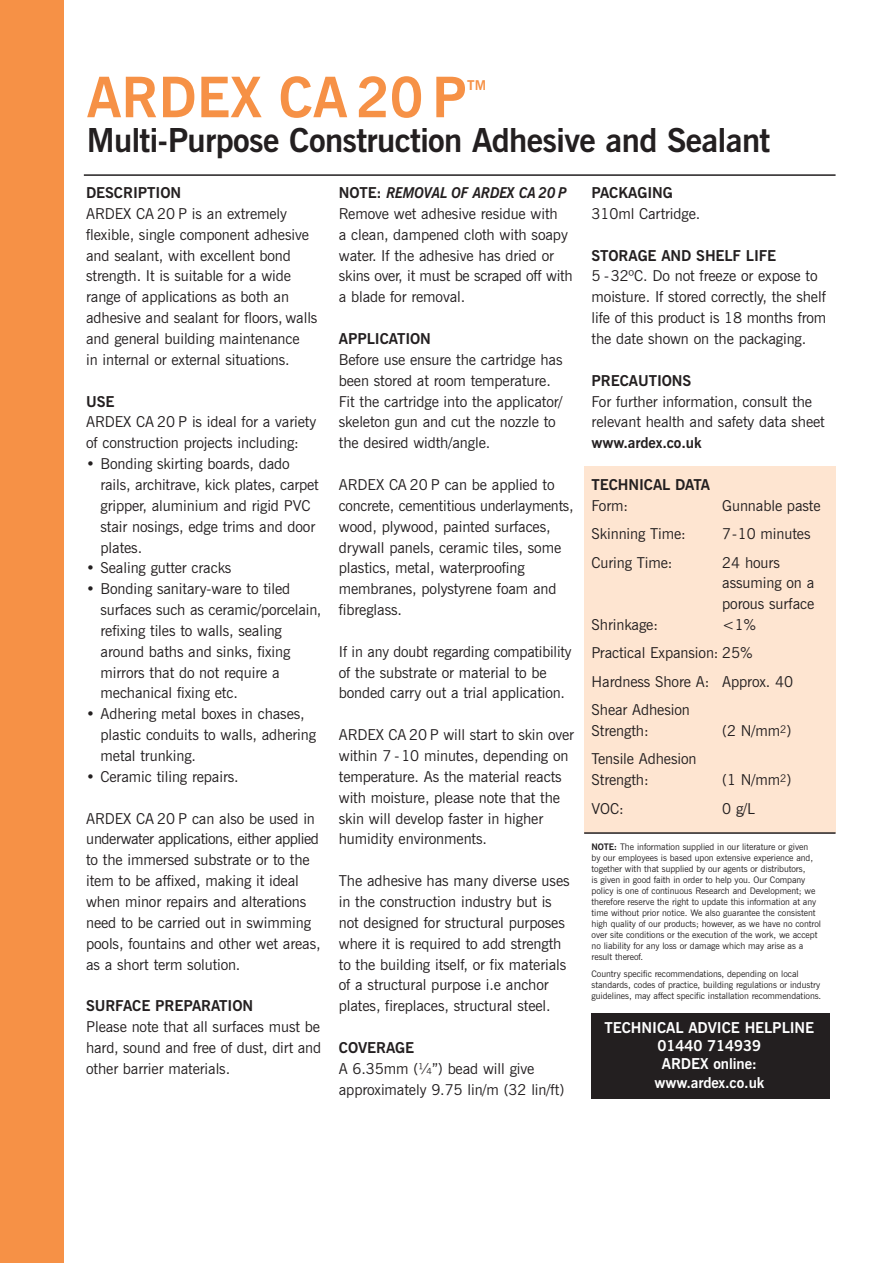
<style>
.page{position:relative;width:893px;height:1263px;background:#fff}
.page>*{position:absolute;margin:0;border:0;box-sizing:border-box;transform-origin:0 0}
.t1{font:700 55.65px "News Gothic BT";color:#f69146}
.t2{font:700 33px "News Gothic BT";letter-spacing:-.02em;color:#231f20}
.t3{font:15px/20.9px "News Gothic BT";letter-spacing:-.005em;color:#231f20}
.t4{font:700 15px "News Gothic BT";letter-spacing:-.005em;color:#231f20}
.t5{font:700 15px/18.5px "News Gothic BT";letter-spacing:-.005em;color:#fff;text-align:center}
.t6{font:700 13.5px "News Gothic BT";color:#f69146}
.t7{font:9px/10.9px "News Gothic BT";letter-spacing:-.005em;color:#231f20}
.s1{font-weight:700}
.s2{font-weight:700;font-style:italic}
</style>
<div class="page">
<div style="left:591px;top:1013px;width:239px;height:86px;background:#231f20"></div>
<div style="left:584px;top:467px;width:251px;height:366px;background:#fee5d1"></div>
<div style="left:0;top:0;width:64px;height:1263px;background:#f69146"></div>
<hr style="left:84px;top:174px;width:752px;height:2px;background:#231f20">
<hr style="left:584px;top:832px;width:252px;height:2px;background:#231f20">
<h1 class="t1" style="left:87px;top:77px;width:382px">ARDEX CA 20 P</h1>
<p class="t6" style="left:467px;top:80px;width:20px">TM</p>
<h2 class="t2" style="left:87px;top:128px;width:685px">Multi-Purpose Construction Adhesive and Sealant</h2>
<p class="t4" style="left:86px;top:187px;width:97px">DESCRIPTION</p>
<p class="t3" style="left:86px;top:204px;width:233px">ARDEX CA 20 P is an extremely flexible, single component adhesive and sealant, with excellent bond strength. It is suitable for a wide range of applications as both an adhesive and sealant for floors, walls and general building maintenance<br>in internal or external situations.</p>
<p class="t4" style="left:86px;top:396px;width:30px">USE</p>
<p class="t3" style="left:86px;top:413px;width:232px">ARDEX CA 20 P is ideal for a variety of construction projects including:</p>
<p class="t3" style="left:101px;top:455px;width:220px;text-indent:-14px">• Bonding skirting boards, dado rails, architrave, kick plates, carpet gripper, aluminium and rigid PVC stair nosings, edge trims and door plates.</p>
<p class="t3" style="left:86px;top:559px;width:147px">• Sealing gutter cracks</p>
<p class="t3" style="left:101px;top:580px;width:222px;text-indent:-14px">• Bonding sanitary-ware to tiled surfaces such as ceramic/porcelain, refixing tiles to walls, sealing around baths and sinks, fixing mirrors that do not require a mechanical fixing etc.</p>
<p class="t3" style="left:101px;top:705px;width:217px;text-indent:-14px">• Adhering metal boxes in chases, plastic conduits to walls, adhering metal trunking.</p>
<p class="t3" style="left:86px;top:767px;width:154px">• Ceramic tiling repairs.</p>
<p class="t3" style="left:86px;top:809px;width:236px">ARDEX CA 20 P can also be used in underwater applications, either applied to the immersed substrate or to the item to be affixed, making it ideal when minor repairs and alterations need to be carried out in swimming pools, fountains and other wet areas, as a short term solution.</p>
<p class="t4" style="left:86px;top:1000px;width:169px">SURFACE PREPARATION</p>
<p class="t3" style="left:86px;top:1018px;width:237px;text-align:justify">Please note that all surfaces must be hard, sound and free of dust, dirt and other barrier materials.</p>
<p class="t3" style="left:339px;top:184px;width:235px"><span class="s1">NOTE:</span> <span class="s2">REMOVAL OF ARDEX CA 20 P<br></span>Remove wet adhesive residue with<br>a clean, dampened cloth with soapy water. If the adhesive has dried or skins over, it must be scraped off with a blade for removal.</p>
<p class="t4" style="left:339px;top:333px;width:94px">APPLICATION</p>
<p class="t3" style="left:339px;top:350px;width:225px">Before use ensure the cartridge has been stored at room temperature.<br>Fit the cartridge into the applicator/ skeleton gun and cut the nozzle to the desired width/angle.</p>
<p class="t3" style="left:339px;top:475px;width:236px">ARDEX CA 20 P can be applied to concrete, cementitious underlayments, wood, plywood, painted surfaces, drywall panels, ceramic tiles, some plastics, metal, waterproofing membranes, polystyrene foam and fibreglass.</p>
<p class="t3" style="left:339px;top:642px;width:234px">If in any doubt regarding compatibility of the substrate or material to be bonded carry out a trial application.</p>
<p class="t3" style="left:339px;top:726px;width:237px">ARDEX CA 20 P will start to skin over within 7 -10 minutes, depending on temperature. As the material reacts with moisture, please note that the skin will develop faster in higher humidity environments.</p>
<p class="t3" style="left:339px;top:872px;width:232px">The adhesive has many diverse uses in the construction industry but is not designed for structural purposes where it is required to add strength to the building itself, or fix materials of a structural purpose i.e anchor plates, fireplaces, structural steel.</p>
<p class="t4" style="left:339px;top:1042px;width:77px">COVERAGE</p>
<p class="t3" style="left:339px;top:1059px;width:227px">A 6.35mm (¼”) bead will give approximately 9.75 lin/m (32 lin/ft)</p>
<p class="t4" style="left:592px;top:187px;width:83px">PACKAGING</p>
<p class="t3" style="left:592px;top:204px;width:110px">310ml Cartridge.</p>
<p class="t4" style="left:592px;top:250px;width:186px">STORAGE AND SHELF LIFE</p>
<p class="t3" style="left:592px;top:267px;width:236px">5 -32ºC. Do not freeze or expose to moisture. If stored correctly, the shelf life of this product is 18 months from the date shown on the packaging.</p>
<p class="t4" style="left:592px;top:375px;width:101px">PRECAUTIONS</p>
<p class="t3" style="left:592px;top:392px;width:235px">For further information, consult the relevant health and safety data sheet</p>
<p class="t4" style="left:592px;top:437px;width:112px">www.ardex.co.uk</p>
<p class="t4" style="left:592px;top:479px;width:120px">TECHNICAL DATA</p>
<p class="t3" style="left:592px;top:496px;width:38px">Form:</p>
<p class="t3" style="left:722px;top:496px;width:100px">Gunnable paste</p>
<p class="t3" style="left:592px;top:525px;width:96px">Skinning Time:</p>
<p class="t3" style="left:722px;top:525px;width:90px">7-10 minutes</p>
<p class="t3" style="left:592px;top:553px;width:82px">Curing Time:</p>
<p class="t3" style="left:722px;top:553px;width:94px">24 hours assuming on a porous surface</p>
<p class="t3" style="left:592px;top:616px;width:68px">Shrinkage:</p>
<p class="t3" style="left:592px;top:612px;width:203px;line-height:28.3px;text-indent:131px">&lt;1%<br>Practical Expansion: 25%<br>Hardness Shore A: Approx. 40<br>Shear Adhesion</p>
<p class="t3" style="left:592px;top:721px;width:59px">Strength:</p>
<p class="t3" style="left:722px;top:721px;width:71px">(2 N/mm<sup>2</sup>)</p>
<p class="t3" style="left:592px;top:750px;width:107px">Tensile Adhesion<br>Strength:</p>
<p class="t3" style="left:722px;top:771px;width:71px">(1 N/mm<sup>2</sup>)</p>
<p class="t3" style="left:592px;top:799px;width:34px">VOC:</p>
<p class="t3" style="left:722px;top:799px;width:34px">0 g/L</p>
<p class="t7" style="left:592px;top:842px;width:231px"><span class="s1">NOTE:</span> The information supplied in our literature or given<br>by our employees is based upon extensive experience and, together with that supplied by our agents or distributors,<br>is given in good faith in order to help you. Our Company policy is one of continuous Research and Development; we therefore reserve the right to update this information at any time without prior notice. We also guarantee the consistent high quality of our products; however, as we have no control over site conditions or the execution of the work, we accept no liability for any loss or damage which may arise as a result thereof.</p>
<p class="t7" style="left:592px;top:969px;width:231px">Country specific recommendations, depending on local standards, codes of practice, building regulations or industry guidelines, may affect specific installation recommendations.</p>
<p class="t5" style="left:605px;top:1019px;width:211px">TECHNICAL ADVICE HELPLINE<br>01440 714939<br>ARDEX online:<br>www.ardex.co.uk</p>
</div>
